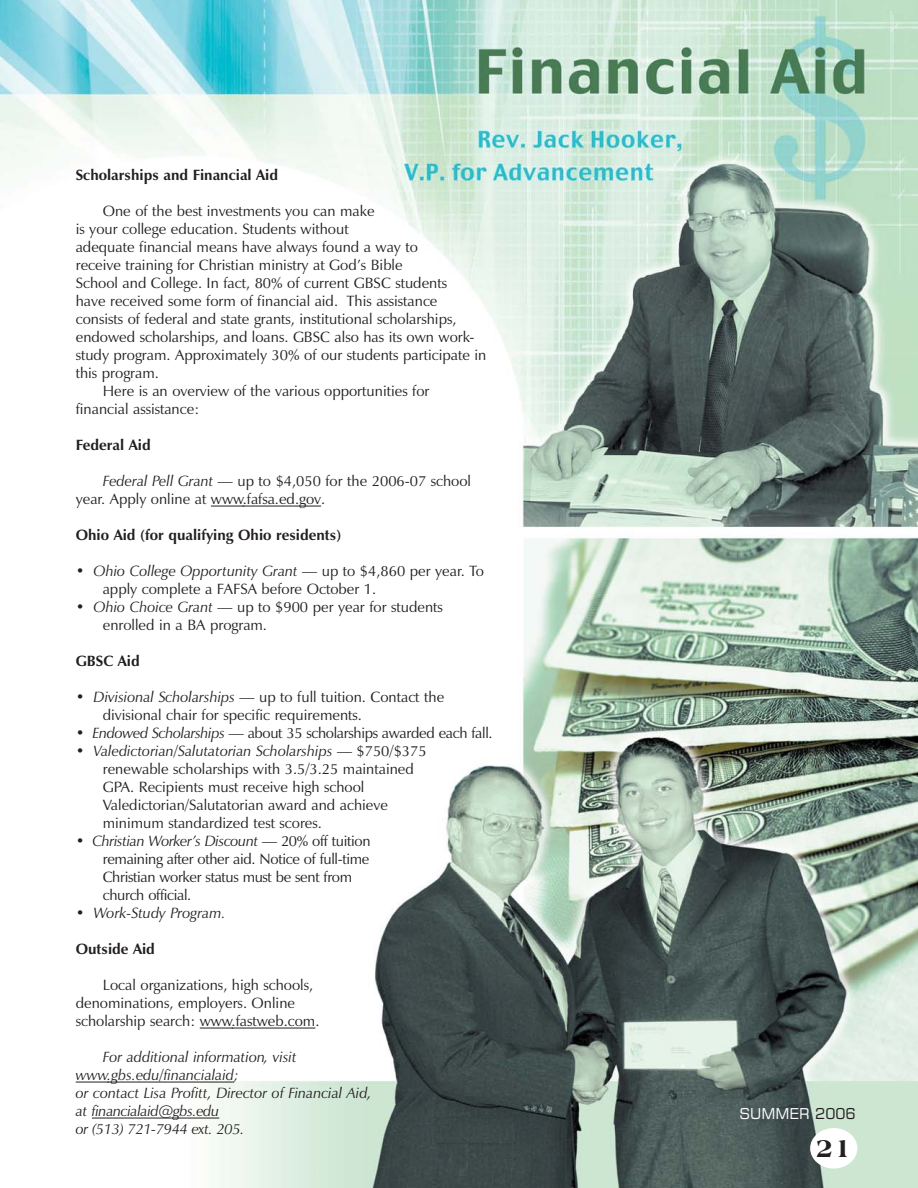
<style>
.page{position:relative;width:918px;height:1188px;background:#fff}
.page>*{position:absolute;margin:0;border:0;box-sizing:border-box;transform-origin:0 0}
.t1{font:800 27px "Americana BT";color:#231f20}
.t2{font:15px/18px "Zapf Humanist 601 BT";color:#231f20}
.t3{font:15px/18px "Zapf Humanist 601 BT";letter-spacing:-.02em;color:#231f20}
.t4{font:italic 15px/18px "Zapf Humanist 601 BT";color:#231f20}
.t5{font:700 15px "Zapf Humanist 601 BT";color:#231f20}
.t6{font:15px "Square 721 BT";color:#fff}
.s1{font-style:italic}
.s2{font-style:normal}
.s3{color:#231f20}
</style>
<div class="page">
<img style="left:0;top:0;width:918px;height:1188px">
<div style="left:810px;top:1128px;width:47px;height:41px;background:#fff;border-radius:50%"></div>
<hr style="left:211px;top:506px;width:33px;height:1px;background:#231f20">
<hr style="left:243px;top:506px;width:78px;height:1px;background:#231f20">
<hr style="left:200px;top:1028px;width:33px;height:1px;background:#231f20">
<hr style="left:232px;top:1028px;width:83px;height:1px;background:#231f20">
<hr style="left:76px;top:1082px;width:33px;height:1px;background:#231f20">
<hr style="left:107px;top:1082px;width:127px;height:1px;background:#231f20">
<hr style="left:92px;top:1118px;width:127px;height:1px;background:#231f20">
<p class="t5" style="left:76px;top:168px;width:204px">Scholarships and Financial Aid</p>
<p class="t2" style="left:103px;top:203px;width:273px">One of the best investments you can make</p>
<p class="t2" style="left:76px;top:221px;width:274px">is your college education. Students without</p>
<p class="t2" style="left:76px;top:239px;width:344px">adequate financial means have always found a way to</p>
<p class="t2" style="left:76px;top:257px;width:328px">receive training for Christian ministry at God’s Bible</p>
<p class="t2" style="left:76px;top:275px;width:373px">School and College. In fact, 80% of current GBSC students</p>
<p class="t2" style="left:76px;top:293px;width:363px">have received some form of financial aid. This assistance</p>
<p class="t2" style="left:76px;top:311px;width:382px">consists of federal and state grants, institutional scholarships,</p>
<p class="t2" style="left:76px;top:329px;width:400px">endowed scholarships, and loans. GBSC also has its own work-</p>
<p class="t2" style="left:76px;top:347px;width:412px">study program. Approximately 30% of our students participate in</p>
<p class="t2" style="left:76px;top:365px;width:85px">this program.</p>
<p class="t2" style="left:103px;top:383px;width:328px">Here is an overview of the various opportunities for</p>
<p class="t2" style="left:76px;top:401px;width:125px">financial assistance:</p>
<p class="t5" style="left:76px;top:438px;width:76px">Federal Aid</p>
<p class="t2" style="left:76px;top:473px;width:397px;text-indent:27px"><span class="s1">Federal Pell Grant</span> — up to $4,050 for the 2006-07 school year. Apply online at www.fafsa.ed.gov.</p>
<p class="t5" style="left:76px;top:528px;width:267px">Ohio Aid (for qualifying Ohio residents)</p>
<p class="t2" style="left:103px;top:563px;width:383px;text-indent:-27px"><span class="s1">• Ohio College Opportunity Grant</span> — up to $4,860 per year. To apply complete a FAFSA before October 1.</p>
<p class="t2" style="left:103px;top:599px;width:342px;text-indent:-27px"><span class="s1">• Ohio Choice Grant</span> — up to $900 per year for students enrolled in a BA program.</p>
<p class="t5" style="left:76px;top:654px;width:66px">GBSC Aid</p>
<p class="t2" style="left:103px;top:689px;width:343px;text-indent:-27px"><span class="s1">• Divisional Scholarships</span> — up to full tuition. Contact the divisional chair for specific requirements.</p>
<p class="t3" style="left:76px;top:725px;width:418px">• <span class="s1">Endowed Scholarships</span> — about 35 scholarships awarded each fall.</p>
<p class="t2" style="left:103px;top:743px;width:325px;text-indent:-27px">• <span class="s1">Valedictorian/Salutatorian Scholarships</span> — $750/$375 renewable scholarships with 3.5/3.25 maintained GPA. Recipients must receive high school Valedictorian/Salutatorian award and achieve minimum standardized test scores.</p>
<p class="t3" style="left:103px;top:833px;width:269px;text-indent:-27px">• <span class="s1">Christian Worker’s Discount</span> — 20% off tuition remaining after other aid. Notice of full-time Christian worker status must be sent from church official.</p>
<p class="t4" style="left:76px;top:905px;width:151px"><span class="s2">•</span> Work-Study Program.</p>
<p class="t5" style="left:76px;top:942px;width:81px">Outside Aid</p>
<p class="t2" style="left:76px;top:977px;width:245px;text-indent:27px">Local organizations, high schools, denominations, employers. Online scholarship search: www.fastweb.com.</p>
<p class="t4" style="left:76px;top:1049px;width:297px;text-indent:27px">For additional information, visit www.gbs.edu/financialaid;<br>or contact Lisa Profitt, Director of Financial Aid, at financialaid@gbs.edu<br>or (513) 721-7944 ext. 205.</p>
<p class="t6" style="left:740px;top:1109px;width:118px">SUMMER <span class="s3">2006</span></p>
<h1 class="t1" style="left:816px;top:1137px;width:37px">21</h1>
</div>
